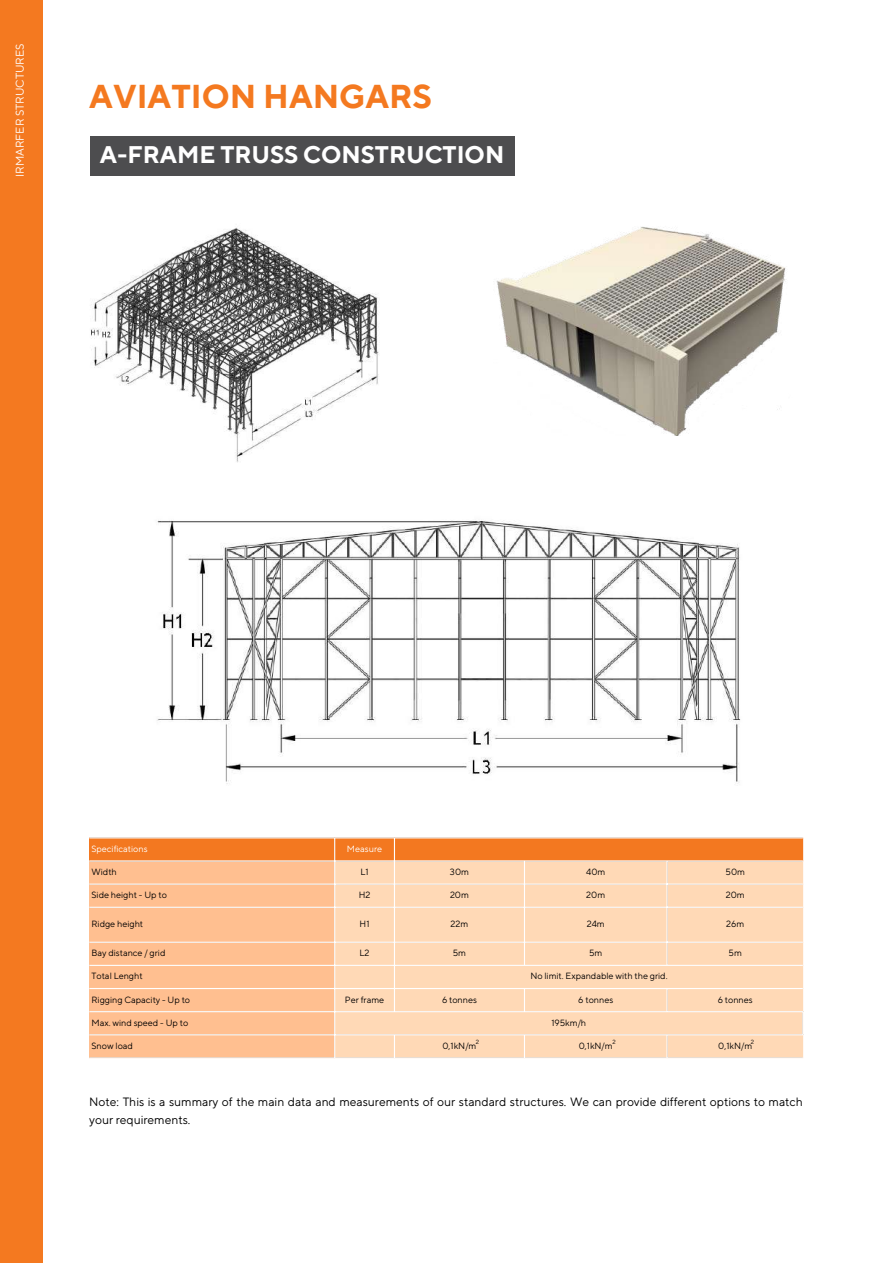
<style>
.page{position:relative;width:893px;height:1264px;background:#fff}
.page>*{position:absolute;margin:0;border:0;box-sizing:border-box;transform-origin:0 0}
.t1{font:700 33px "TT Norms Pro";color:#f47920}
.t2{font:700 24px "TT Norms Pro";color:#fff}
.t3{font:12px/18px "TT Norms Pro";color:#000}
.t4{font:11.25px "TT Norms Pro";color:#fff}
.t5{font:9px "TT Norms Pro";color:#000}
.t6{font:9px "TT Norms Pro";color:#fff}
.t7{font:6px "TT Norms Pro";color:#000}
</style>
<div class="page">
<img style="left:496px;top:226px;width:290px;height:209px">
<img style="left:91px;top:227px;width:288px;height:235px">
<div style="left:0;top:0;width:42px;height:1262px;background:#f47920"></div>
<img style="left:157px;top:520px;width:584px;height:264px">
<div style="left:90px;top:136px;width:424px;height:40px;background:#4d4d4f"></div>
<div style="left:89px;top:837px;width:714px;height:23px;background:#f37820"></div>
<div style="left:89px;top:861px;width:245px;height:196px;background:#ffbf90"></div>
<div style="left:335px;top:860px;width:468px;height:198px;background:#ffd9b6"></div>
<hr style="left:334px;top:838px;width:1px;height:219px;background:#fff">
<hr style="left:394px;top:838px;width:1px;height:173px;background:#fff">
<svg style="left:394px;top:1035px;width:1px;height:22px"></svg>
<hr style="left:524px;top:861px;width:1px;height:103px;background:#fff">
<svg style="left:524px;top:989px;width:1px;height:22px"></svg>
<svg style="left:524px;top:1035px;width:1px;height:22px"></svg>
<hr style="left:666px;top:861px;width:1px;height:103px;background:#fff">
<svg style="left:666px;top:989px;width:1px;height:22px"></svg>
<svg style="left:666px;top:1035px;width:1px;height:22px"></svg>
<svg style="left:802px;top:1012px;width:1px;height:22px"></svg>
<hr style="left:89px;top:837px;width:713px;height:1px;background:#fff">
<hr style="left:89px;top:860px;width:713px;height:1px;background:#fff">
<hr style="left:89px;top:883px;width:713px;height:1px;background:#fff">
<hr style="left:89px;top:906px;width:713px;height:1px;background:#fff">
<hr style="left:89px;top:941px;width:713px;height:1px;background:#fff">
<hr style="left:89px;top:964px;width:713px;height:1px;background:#fff">
<hr style="left:89px;top:987px;width:713px;height:2px;background:#fff">
<hr style="left:89px;top:1011px;width:714px;height:1px;background:#fff">
<hr style="left:89px;top:1034px;width:714px;height:1px;background:#fff">
<hr style="left:89px;top:1057px;width:713px;height:1px;background:#fff">
<p class="t4" style="left:13px;top:177px;width:135px;rotate:-90deg">IRMARFER STRUCTURES</p>
<h1 class="t1" style="left:89px;top:76px;width:344px">AVIATION HANGARS</h1>
<h2 class="t2" style="left:100px;top:140px;width:406px">A-FRAME TRUSS CONSTRUCTION</h2>
<p class="t6" style="left:91px;top:843px;width:57px">Specifications</p>
<p class="t6" style="left:347px;top:843px;width:37px">Measure</p>
<p class="t5" style="left:91px;top:866px;width:27px">Width</p>
<p class="t5" style="left:360px;top:866px;width:10px">L1</p>
<p class="t5" style="left:450px;top:866px;width:20px">30m</p>
<p class="t5" style="left:586px;top:866px;width:21px">40m</p>
<p class="t5" style="left:725px;top:866px;width:21px">50m</p>
<p class="t5" style="left:91px;top:889px;width:77px">Side height - Up to</p>
<p class="t5" style="left:359px;top:889px;width:13px">H2</p>
<p class="t5" style="left:450px;top:889px;width:20px">20m</p>
<p class="t5" style="left:586px;top:889px;width:20px">20m</p>
<p class="t5" style="left:725px;top:889px;width:20px">20m</p>
<p class="t5" style="left:91px;top:918px;width:53px">Ridge height</p>
<p class="t5" style="left:359px;top:918px;width:11px">H1</p>
<p class="t5" style="left:450px;top:918px;width:19px">22m</p>
<p class="t5" style="left:586px;top:918px;width:20px">24m</p>
<p class="t5" style="left:726px;top:918px;width:20px">26m</p>
<p class="t5" style="left:91px;top:947px;width:75px">Bay distance / grid</p>
<p class="t5" style="left:359px;top:947px;width:11px">L2</p>
<p class="t5" style="left:453px;top:947px;width:15px">5m</p>
<p class="t5" style="left:589px;top:947px;width:15px">5m</p>
<p class="t5" style="left:728px;top:947px;width:15px">5m</p>
<p class="t5" style="left:91px;top:970px;width:53px">Total Lenght</p>
<p class="t5" style="left:530px;top:970px;width:139px">No limit. Expandable with the grid.</p>
<p class="t5" style="left:91px;top:994px;width:100px">Rigging Capacity - Up to</p>
<p class="t5" style="left:345px;top:994px;width:41px">Per frame</p>
<p class="t5" style="left:442px;top:994px;width:36px">6 tonnes</p>
<p class="t5" style="left:578px;top:994px;width:36px">6 tonnes</p>
<p class="t5" style="left:717px;top:994px;width:36px">6 tonnes</p>
<p class="t5" style="left:91px;top:1017px;width:98px">Max. wind speed - Up to</p>
<p class="t5" style="left:551px;top:1017px;width:36px">195km/h</p>
<p class="t5" style="left:91px;top:1040px;width:43px">Snow load</p>
<p class="t5" style="left:442px;top:1040px;width:35px">0,1kN/m</p>
<p class="t5" style="left:578px;top:1040px;width:35px">0,1kN/m</p>
<p class="t5" style="left:718px;top:1040px;width:35px">0,1kN/m</p>
<p class="t7" style="left:476px;top:1038px;width:5px">2</p>
<p class="t7" style="left:612px;top:1038px;width:5px">2</p>
<p class="t7" style="left:750px;top:1038px;width:5px">2</p>
<h3 class="t3" style="left:89px;top:1093px;width:715px">Note: This is a summary of the main data and measurements of our standard structures. We can provide different options to match your requirements.</h3>
</div>
